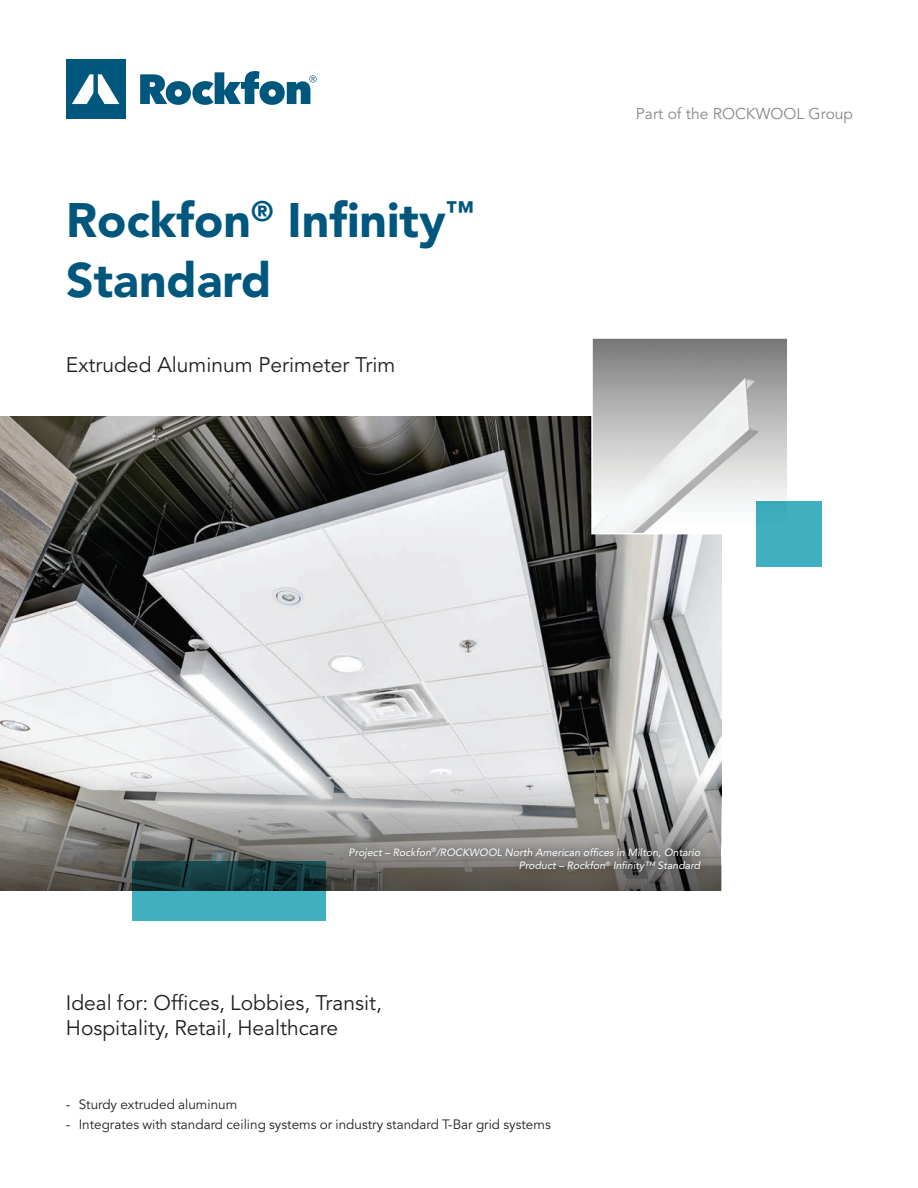
<style>
.page{position:relative;width:918px;height:1188px;background:#fff}
.page>*{position:absolute;margin:0;border:0;box-sizing:border-box;transform-origin:0 0}
.Cover_Headline{font:900 48px/60px "Avenir";color:#00577d}
.Cover_Descriptor_lin{font:21px/25.2px "Avenir";color:#231f20}
.Cover_Subtitle{font:21px "Avenir";color:#231f20}
.t1{font:15.6px "Avenir";color:#88888c}
.t2{font:13.5px "Avenir";color:#231f20}
.New_Brand_Notes{font:italic 10.5px/13.5px "Avenir";color:#fff;text-align:right}
</style>
<div class="page">
<img style="left:0;top:416px;width:721px;height:359px">
<div style="left:132px;top:861px;width:194px;height:60px;background:#40afbf"></div>
<svg style="left:0;top:775px;width:721px;height:116px;background:#8c8e8b"></svg>
<div style="left:340px;top:839px;width:369px;height:41px;background:#231f20;opacity:.75"></div>
<img style="left:594px;top:340px;width:192px;height:191px">
<div style="left:591px;top:337px;width:198px;height:197px;border:2px solid #fff"></div>
<div style="left:756px;top:501px;width:65px;height:66px;background:#40afbf"></div>
<div style="left:66px;top:60px;width:59px;height:59px;background:#00577d"></div>
<svg style="left:72px;top:74px;width:47px;height:30px"></svg>
<svg style="left:140px;top:71px;width:177px;height:34px"></svg>
<p class="Cover_Headline" style="left:66px;top:190px;width:409px">Rockfon<sup>®</sup> Infinity<sup>™<br></sup>Standard</p>
<p class="Cover_Subtitle" style="left:66px;top:353px;width:331px">Extruded Aluminum Perimeter Trim</p>
<p class="t1" style="left:636px;top:105px;width:219px">Part of the ROCKWOOL Group</p>
<p class="New_Brand_Notes" style="left:349px;top:846px;width:353px">Project – Rockfon<sup>®</sup>/ROCKWOOL North American offices in Milton, Ontario<br>Product – Rockfon<sup>®</sup> Infinity™ Standard</p>
<p class="Cover_Descriptor_lin" style="left:66px;top:991px;width:317px">Ideal for: Offices, Lobbies, Transit,<br>Hospitality, Retail, Healthcare</p>
<p class="t2" style="left:66px;top:1097px;width:173px">- Sturdy extruded aluminum</p>
<p class="t2" style="left:66px;top:1116px;width:486px">- Integrates with standard ceiling systems or industry standard T-Bar grid systems</p>
</div>
